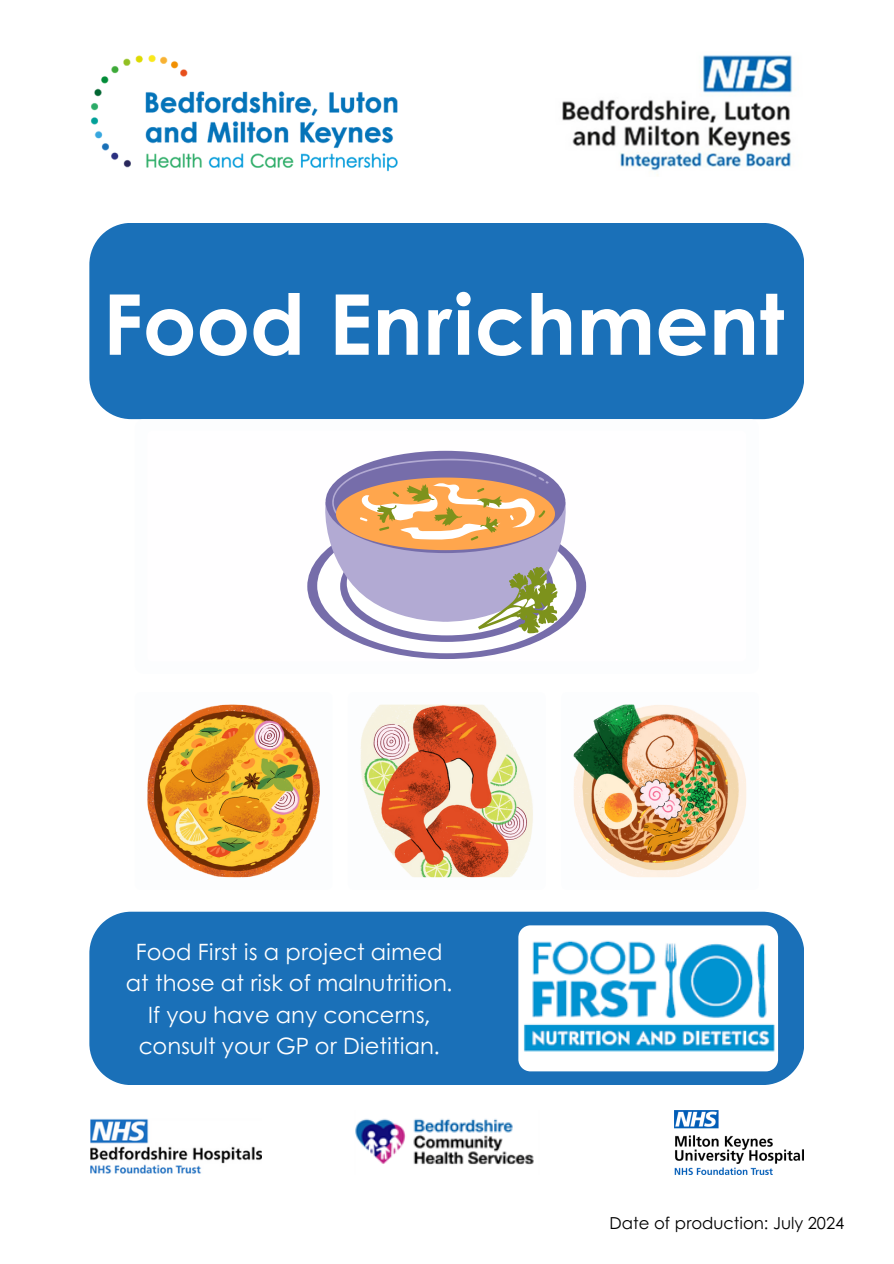
<style>
.page{position:relative;width:894px;height:1264px;background:#fff}
.page>*{position:absolute;margin:0;border:0;box-sizing:border-box;transform-origin:0 0}
.t1{font:700 83.85px "Century Gothic";color:#fff}
.t2{font:22.5px/31.5px "Century Gothic";color:#fff;text-align:center}
.t3{font:16.5px "Century Gothic";color:#000}
</style>
<div class="page">
<div style="left:89px;top:223px;width:714px;height:196px;background:#1a70b8"></div>
<img style="left:147px;top:704px;width:173px;height:173px;border-radius:5px">
<img style="left:360px;top:704px;width:173px;height:173px;border-radius:5px">
<img style="left:573px;top:704px;width:173px;height:173px;border-radius:5px">
<img style="left:355px;top:1118px;width:179px;height:47px">
<img style="left:90px;top:1118px;width:171px;height:55px">
<div style="left:307px;top:513px;width:279px;height:146px;background:#766daa;border-radius:50%"></div>
<div style="left:317px;top:518px;width:259px;height:135px;background:#fff;border-radius:50%"></div>
<svg style="left:340px;top:531px;width:213px;height:111px"></svg>
<div style="left:325px;top:451px;width:240px;height:102px;background:#766daa;border-radius:50%"></div>
<svg style="left:320px;top:458px;width:250px;height:175px"></svg>
<img style="left:562px;top:55px;width:231px;height:121px">
<div style="left:89px;top:911px;width:714px;height:174px;background:#1a70b8"></div>
<img style="left:518px;top:925px;width:259px;height:146px;border-radius:12px">
<img style="left:91px;top:54px;width:307px;height:118px">
<img style="left:674px;top:1110px;width:129px;height:64px">
<h2 class="t1" style="left:103px;top:261px;width:682px">Food Enrichment</h2>
<p class="t2" style="left:126px;top:934px;width:328px">Food First is a project aimed at those at risk of malnutrition.<br>If you have any concerns, consult your GP or Dietitian.</p>
<p class="t3" style="left:609px;top:1210px;width:236px">Date of production: July 2024</p>
</div>
